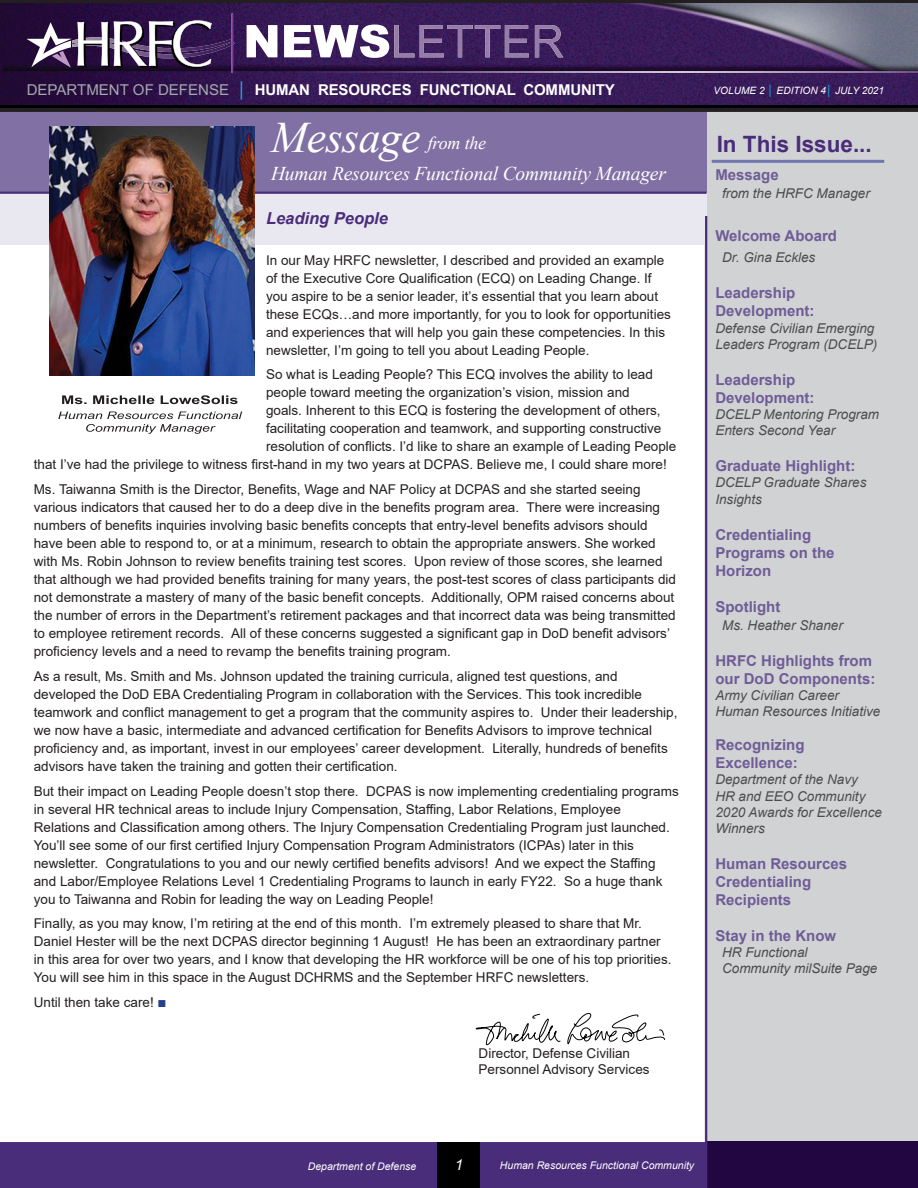
<style>
.page{position:relative;width:918px;height:1188px;background:#fff}
.page>*{position:absolute;margin:0;border:0;box-sizing:border-box;transform-origin:0 0}
.t1{font:italic 43.5px "Times New Roman";letter-spacing:-.01em;color:#fff}
.t2{font:700 22.5px "Arial";color:#492c7a}
.t3{font:italic 19.5px "Times New Roman";letter-spacing:-.01em;color:#fff}
.t4{font:italic 18px "Times New Roman";letter-spacing:-.01em;color:#fff}
.t5{font:italic 700 16.5px "Arial";color:#492c7a}
.t6{font:700 15px/18px "Arial";color:#6f5c97}
.t7{font:700 15px "Arial";letter-spacing:-.01em;color:#fff}
.t8{font:italic 15px "Arial";color:#fff}
.Body{font:13.5px/18px "Arial";color:#231f20}
.t9{font:italic 13.5px/16.2px "Arial";color:#4b4c4d}
.t10{font:italic 10.5px "Arial";color:#fff}
.t11{font:italic 10.2px "Arial";color:#fff}
.s1{font-weight:400;color:#a5a8ab}
.s2{font-weight:400;font-style:italic;color:#24a8e0}
.s3{color:#00aeef}
.s4{font-family:"Century Gothic";font-size:15px;color:#253f8e}
</style>
<div class="page">
<div style="left:706px;top:112px;width:212px;height:1030px;background:#d1d2d4"></div>
<div style="left:0;top:1142px;width:705px;height:46px;background:#492c7a"></div>
<div style="left:438px;top:1143px;width:42px;height:45px;background:#000"></div>
<img style="left:0;top:3px;width:918px;height:102px">
<hr style="left:232px;top:13px;width:1px;height:60px;background:#7f3f97">
<svg style="left:247px;top:25px;width:30px;height:32px"></svg>
<svg style="left:284px;top:25px;width:105px;height:33px"></svg>
<img style="left:394px;top:25px;width:20px;height:32px">
<img style="left:420px;top:25px;width:24px;height:32px">
<img style="left:447px;top:25px;width:26px;height:32px">
<img style="left:475px;top:25px;width:25px;height:32px">
<img style="left:505px;top:25px;width:24px;height:32px">
<img style="left:535px;top:25px;width:28px;height:32px">
<img style="left:72px;top:42px;width:163px;height:16px">
<img style="left:72px;top:37px;width:160px;height:15px">
<svg style="left:26px;top:22px;width:46px;height:46px"></svg>
<svg style="left:78px;top:20px;width:134px;height:48px"></svg>
<hr style="left:0;top:105px;width:918px;height:3px;background:#000">
<hr style="left:0;top:0;width:918px;height:3px;background:#231f20">
<div style="left:0;top:194px;width:706px;height:51px;background:#e9e8f1"></div>
<div style="left:0;top:110px;width:706px;height:83px;background:#8170a4"></div>
<hr style="left:0;top:192px;width:706px;height:2px;background:#492c7a">
<hr style="left:712px;top:160px;width:172px;height:3px;background:#7276af">
<svg style="left:58px;top:412px;width:184px;height:22px"></svg>
<svg style="left:62px;top:395px;width:176px;height:9px"></svg>
<svg style="left:476px;top:1013px;width:189px;height:32px"></svg>
<div style="left:705px;top:1142px;width:213px;height:46px;background:#220642"></div>
<hr style="left:705px;top:216px;width:2px;height:972px;background:#492c7a">
<hr style="left:0;top:108px;width:918px;height:4px;background:#231f20">
<img style="left:49px;top:127px;width:206px;height:249px">
<p class="t7" style="left:27px;top:80px;width:589px"><span class="s1">DEPARTMENT OF DEFENSE</span> <span class="s2">│</span> HUMAN RESOURCES FUNCTIONAL COMMUNITY</p>
<p class="t11" style="left:713px;top:84px;width:172px">VOLUME 2 <span class="s3">│</span> EDITION 4<span class="s3">│</span> JULY 2021</p>
<p class="t1" style="left:271px;top:107px;width:151px">Message</p>
<p class="t2" style="left:717px;top:128px;width:157px">In This Issue...</p>
<p class="t4" style="left:428px;top:130px;width:60px">from the</p>
<p class="t3" style="left:271px;top:160px;width:396px">Human Resources Functional Community Manager</p>
<p class="t6" style="left:715px;top:166px;width:65px">Message</p>
<p class="t9" style="left:722px;top:185px;width:149px">from the HRFC Manager</p>
<p class="t6" style="left:715px;top:227px;width:123px">Welcome Aboard</p>
<p class="t9" style="left:722px;top:250px;width:95px">Dr. Gina Eckles</p>
<p class="t6" style="left:715px;top:284px;width:101px">Leadership<br>Development:</p>
<p class="t9" style="left:715px;top:320px;width:164px">Defense Civilian Emerging<br>Leaders Program (DCELP)</p>
<p class="t6" style="left:715px;top:371px;width:101px">Leadership<br>Development:</p>
<p class="t9" style="left:715px;top:406px;width:165px">DCELP Mentoring Program<br>Enters Second Year</p>
<p class="t6" style="left:715px;top:457px;width:142px">Graduate Highlight:</p>
<p class="t9" style="left:715px;top:475px;width:153px">DCELP Graduate Shares<br>Insights</p>
<p class="t6" style="left:715px;top:525px;width:121px">Credentialing<br>Programs on the<br>Horizon</p>
<p class="t6" style="left:715px;top:597px;width:66px">Spotlight</p>
<p class="t9" style="left:722px;top:617px;width:122px">Ms. Heather Shaner</p>
<p class="t6" style="left:715px;top:651px;width:161px">HRFC Highlights from our DoD Components:</p>
<p class="t9" style="left:715px;top:687px;width:167px">Army Civilian Career<br>Human Resources Initiative</p>
<p class="t6" style="left:715px;top:736px;width:91px">Recognizing<br>Excellence:</p>
<p class="t9" style="left:715px;top:772px;width:168px">Department of the Navy<br>HR and EEO Community<br>2020 Awards for Excellence<br>Winners</p>
<p class="t6" style="left:715px;top:855px;width:133px">Human Resources<br>Credentialing<br>Recipients</p>
<p class="t6" style="left:715px;top:927px;width:122px">Stay in the Know</p>
<p class="t9" style="left:722px;top:945px;width:87px">HR Functional</p>
<p class="t9" style="left:722px;top:961px;width:157px">Community milSuite Page</p>
<p class="t5" style="left:266px;top:207px;width:123px">Leading People</p>
<p class="Body" style="left:266px;top:251px;width:406px">In our May HRFC newsletter, I described and provided an example of the Executive Core Qualification (ECQ) on Leading Change. If you aspire to be a senior leader, it’s essential that you learn about these ECQs…and more importantly, for you to look for opportunities and experiences that will help you gain these competencies. In this newsletter, I’m going to tell you about Leading People.</p>
<p class="Body" style="left:266px;top:366px;width:388px">So what is Leading People? This ECQ involves the ability to lead</p>
<p class="Body" style="left:266px;top:384px;width:365px">people toward meeting the organization’s vision, mission and</p>
<p class="Body" style="left:266px;top:402px;width:396px">goals. Inherent to this ECQ is fostering the development of others,</p>
<p class="Body" style="left:266px;top:420px;width:397px">facilitating cooperation and teamwork, and supporting constructive</p>
<p class="Body" style="left:266px;top:438px;width:412px">resolution of conflicts. I’d like to share an example of Leading People</p>
<p class="Body" style="left:34px;top:456px;width:635px">that I’ve had the privilege to witness first-hand in my two years at DCPAS. Believe me, I could share more!</p>
<p class="Body" style="left:34px;top:480px;width:644px">Ms. Taiwanna Smith is the Director, Benefits, Wage and NAF Policy at DCPAS and she started seeing various indicators that caused her to do a deep dive in the benefits program area. There were increasing numbers of benefits inquiries involving basic benefits concepts that entry-level benefits advisors should have been able to respond to, or at a minimum, research to obtain the appropriate answers. She worked with Ms. Robin Johnson to review benefits training test scores. Upon review of those scores, she learned that although we had provided benefits training for many years, the post-test scores of class participants did not demonstrate a mastery of many of the basic benefit concepts. Additionally, OPM raised concerns about the number of errors in the Department’s retirement packages and that incorrect data was being transmitted to employee retirement records. All of these concerns suggested a significant gap in DoD benefit advisors’ proficiency levels and a need to revamp the benefits training program.</p>
<p class="Body" style="left:34px;top:667px;width:645px">As a result, Ms. Smith and Ms. Johnson updated the training curricula, aligned test questions, and developed the DoD EBA Credentialing Program in collaboration with the Services. This took incredible teamwork and conflict management to get a program that the community aspires to. Under their leadership, we now have a basic, intermediate and advanced certification for Benefits Advisors to improve technical proficiency and, as important, invest in our employees’ career development. Literally, hundreds of benefits advisors have taken the training and gotten their certification.</p>
<p class="Body" style="left:34px;top:782px;width:647px">But their impact on Leading People doesn’t stop there. DCPAS is now implementing credentialing programs in several HR technical areas to include Injury Compensation, Staffing, Labor Relations, Employee Relations and Classification among others. The Injury Compensation Credentialing Program just launched.<br>You’ll see some of our first certified Injury Compensation Program Administrators (ICPAs) later in this newsletter. Congratulations to you and our newly certified benefits advisors! And we expect the Staffing and Labor/Employee Relations Level 1 Credentialing Programs to launch in early FY22. So a huge thank you to Taiwanna and Robin for leading the way on Leading People!</p>
<p class="Body" style="left:34px;top:915px;width:639px">Finally, as you may know, I’m retiring at the end of this month. I’m extremely pleased to share that Mr.<br>Daniel Hester will be the next DCPAS director beginning 1 August! He has been an extraordinary partner in this area for over two years, and I know that developing the HR workforce will be one of his top priorities.<br>You will see him in this space in the August DCHRMS and the September HRFC newsletters.</p>
<p class="Body" style="left:34px;top:993px;width:134px">Until then take care! <span class="s4">■</span></p>
<p class="Body" style="left:479px;top:1045px;width:173px;line-height:16.2px">Director, Defense Civilian<br>Personnel Advisory Services</p>
<p class="t10" style="left:308px;top:1159px;width:110px">Department of Defense</p>
<p class="t8" style="left:455px;top:1155px;width:10px">1</p>
<p class="t10" style="left:500px;top:1159px;width:196px">Human Resources Functional Community</p>
</div>
